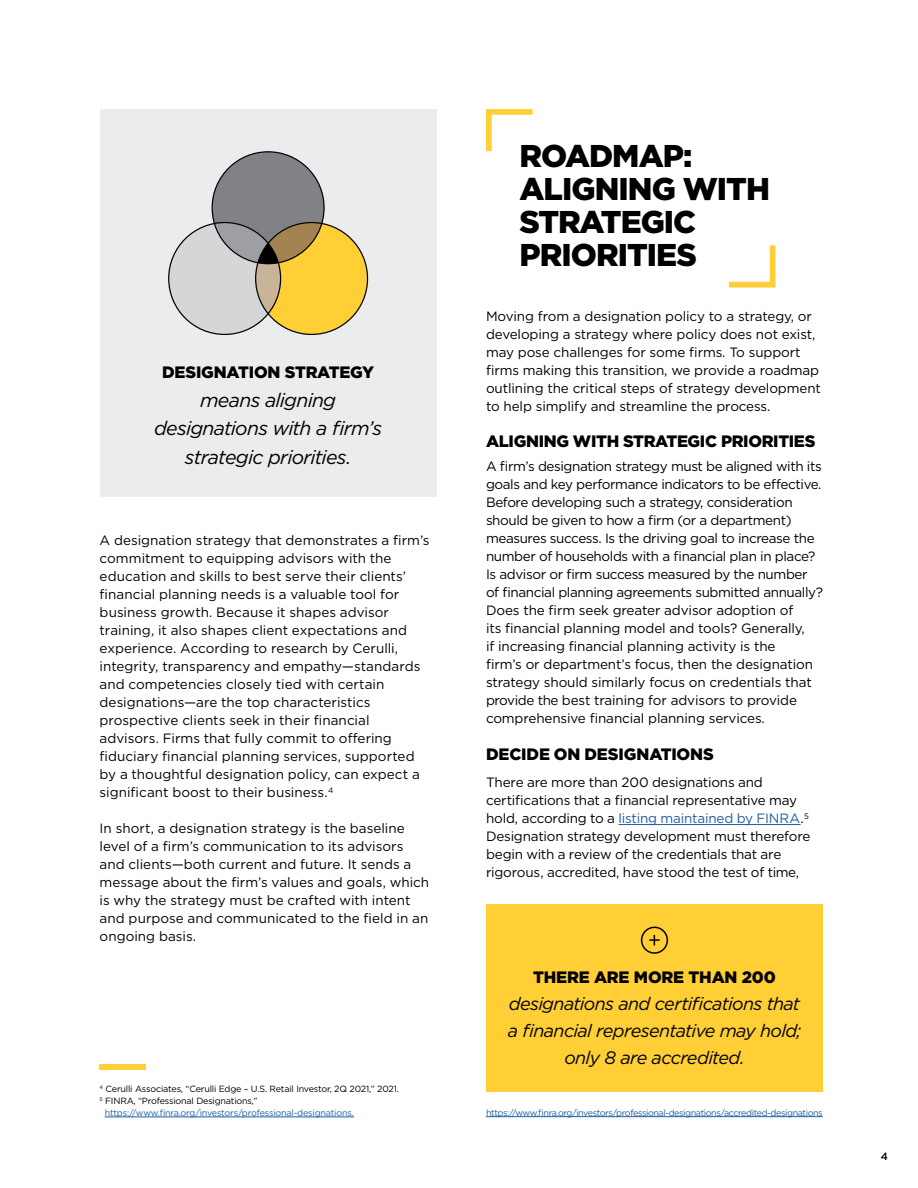
<style>
.page{position:relative;width:918px;height:1188px;background:#fff}
.page>*{position:absolute;margin:0;border:0;box-sizing:border-box;transform-origin:0 0}
.t1{font:900 31.5px/33px "Gotham";letter-spacing:-.03em;color:#000}
.t2{font:italic 19.5px/28.5px "Gotham";letter-spacing:-.04em;color:#000;text-align:center}
.t3{font:italic 18px/27px "Gotham";letter-spacing:-.035em;color:#000;text-align:center}
.t4{font:900 16.5px "Gotham";letter-spacing:-.01em;color:#000}
.t5{font:13.5px/18px "Gotham";letter-spacing:-.01em;color:#000}
.t6{font:13.5px/18px "Gotham";letter-spacing:-.03em;color:#000}
.t7{font:500 10.5px "Gotham";color:#000}
.t8{font:9px "Gotham";letter-spacing:-.02em;color:#000}
.t9{font:9px "Gotham";letter-spacing:-.045em;color:#215e9e}
.t10{font:9px "Gotham";letter-spacing:-.02em;color:#215e9e}
.s1{color:#215e9e}
</style>
<div class="page">
<hr style="left:619px;top:824px;width:182px;height:1px;background:#215e9e">
<svg style="left:486px;top:109px;width:47px;height:42px"></svg>
<svg style="left:729px;top:245px;width:47px;height:43px"></svg>
<hr style="left:105px;top:1117px;width:249px;height:1px;background:#215e9e">
<div style="left:100px;top:1065px;width:46px;height:5px;background:#ffcf35"></div>
<div style="left:100px;top:109px;width:337px;height:388px;background:#eaeced"></div>
<div style="left:212px;top:152px;width:112px;height:112px;background:#808285;border-radius:50%"></div>
<div style="left:169px;top:223px;width:112px;height:111px;background:#d4d6d8;border-radius:50%"></div>
<div style="left:256px;top:223px;width:112px;height:111px;background:#ffcf35;border-radius:50%"></div>
<svg style="left:256px;top:243px;width:25px;height:71px"></svg>
<svg style="left:214px;top:223px;width:108px;height:41px"></svg>
<div style="left:486px;top:905px;width:337px;height:187px;background:#ffcf35"></div>
<hr style="left:486px;top:1116px;width:337px;height:1px;background:#215e9e">
<svg style="left:649px;top:935px;width:11px;height:10px"></svg>
<div style="left:641px;top:927px;width:27px;height:27px;border:2px solid #000;border-radius:50%"></div>
<p class="t4" style="left:162px;top:361px;width:214px">DESIGNATION STRATEGY</p>
<h2 class="t2" style="left:154px;top:385px;width:229px">means aligning designations with a firm’s strategic priorities.</h2>
<p class="t5" style="left:100px;top:531px;width:331px">A designation strategy that demonstrates a firm’s commitment to equipping advisors with the education and skills to best serve their clients’ financial planning needs is a valuable tool for business growth. Because it shapes advisor training, it also shapes client expectations and experience. According to research by Cerulli, integrity, transparency and empathy—standards and competencies closely tied with certain designations—are the top characteristics prospective clients seek in their financial advisors. Firms that fully commit to offering fiduciary financial planning services, supported by a thoughtful designation policy, can expect a significant boost to their business.<sup>4</sup></p>
<p class="t5" style="left:100px;top:819px;width:331px">In short, a designation strategy is the baseline level of a firm’s communication to its advisors and clients—both current and future. It sends a message about the firm’s values and goals, which is why the strategy must be crafted with intent and purpose and communicated to the field in an ongoing basis.</p>
<p class="t8" style="left:100px;top:1083px;width:301px"><sup>4</sup> Cerulli Associates, “Cerulli Edge – U.S. Retail Investor, 2Q 2021,” 2021.</p>
<p class="t8" style="left:100px;top:1095px;width:159px"><sup>5</sup> FINRA, “Professional Designations,”</p>
<p class="t10" style="left:105px;top:1107px;width:251px">https://www.finra.org/investors/professional-designations.</p>
<h1 class="t1" style="left:520px;top:139px;width:252px">ROADMAP:<br>ALIGNING WITH<br>STRATEGIC<br>PRIORITIES</h1>
<p class="t5" style="left:486px;top:307px;width:336px">Moving from a designation policy to a strategy, or developing a strategy where policy does not exist, may pose challenges for some firms. To support firms making this transition, we provide a roadmap outlining the critical steps of strategy development to help simplify and streamline the process.</p>
<p class="t4" style="left:486px;top:429px;width:331px">ALIGNING WITH STRATEGIC PRIORITIES</p>
<p class="t6" style="left:486px;top:457px;width:338px">A firm’s designation strategy must be aligned with its goals and key performance indicators to be effective.<br>Before developing such a strategy, consideration should be given to how a firm (or a department) measures success. Is the driving goal to increase the number of households with a financial plan in place?<br>Is advisor or firm success measured by the number of financial planning agreements submitted annually?<br>Does the firm seek greater advisor adoption of<br>its financial planning model and tools? Generally,<br>if increasing financial planning activity is the<br>firm’s or department’s focus, then the designation strategy should similarly focus on credentials that provide the best training for advisors to provide comprehensive financial planning services.</p>
<p class="t4" style="left:486px;top:743px;width:229px">DECIDE ON DESIGNATIONS</p>
<p class="t5" style="left:486px;top:773px;width:326px">There are more than 200 designations and certifications that a financial representative may hold, according to a <span class="s1">listing maintained by FINRA</span>.<sup>5<br></sup>Designation strategy development must therefore begin with a review of the credentials that are rigorous, accredited, have stood the test of time,</p>
<p class="t4" style="left:533px;top:966px;width:244px">THERE ARE MORE THAN 200</p>
<h3 class="t3" style="left:508px;top:990px;width:295px">designations and certifications that a financial representative may hold; only 8 are accredited.</h3>
<p class="t9" style="left:486px;top:1107px;width:338px">https://www.finra.org/investors/professional-designations/accredited-designations</p>
<p class="t7" style="left:881px;top:1149px;width:9px">4</p>
</div>
